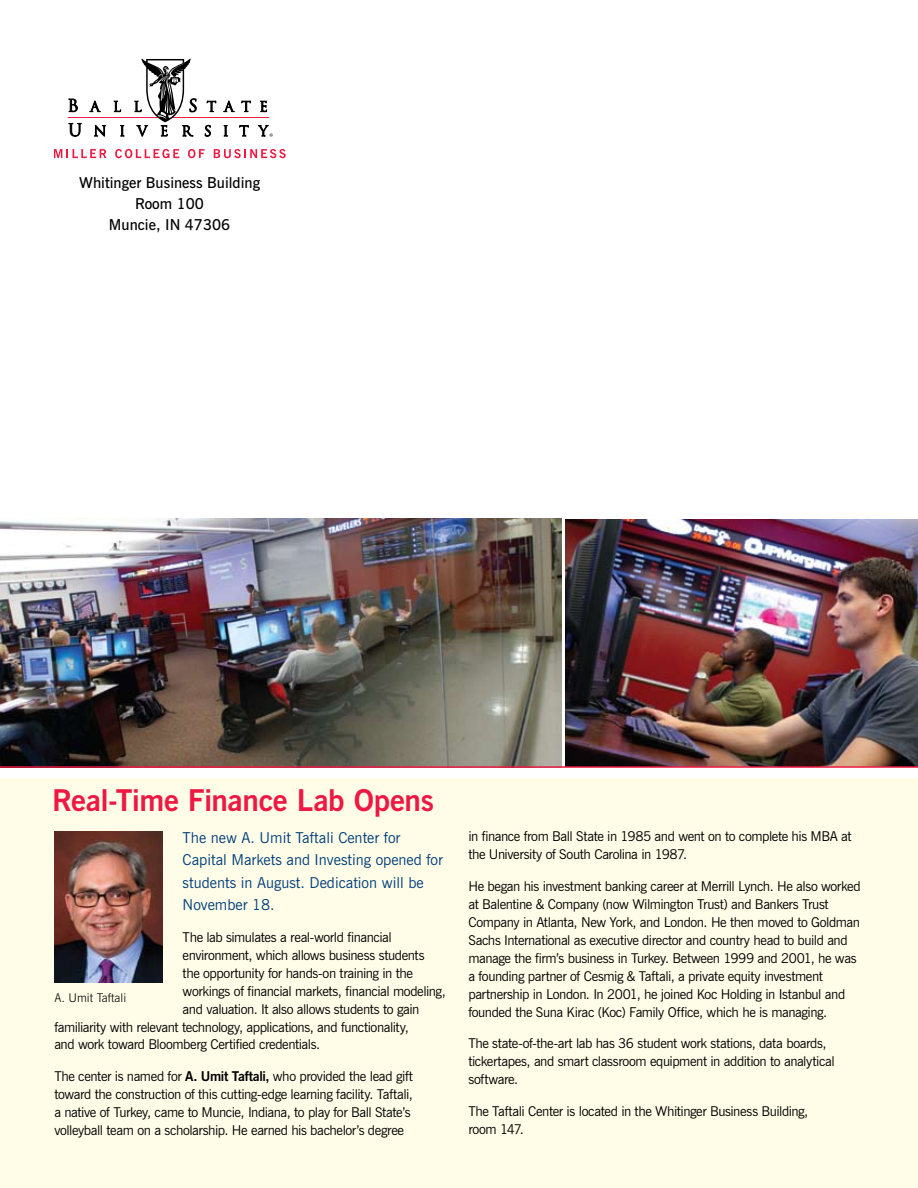
<style>
.page{position:relative;width:918px;height:1188px;background:#fff}
.page>*{position:absolute;margin:0;border:0;box-sizing:border-box;transform-origin:0 0}
.t1{font:700 30px "News Gothic BT";letter-spacing:-.015em;color:#ed1943}
.t2{font:15px/22.5px "News Gothic BT";color:#003e7a}
.t3{font:600 15px/21px "News Gothic BT";color:#000;text-align:center}
.t4{font:13.5px/18px "News Gothic BT";letter-spacing:-.03em;color:#000}
.t5{font:300 12px "News Gothic BT";color:#000}
.s1{font-weight:700}
</style>
<div class="page">
<svg style="left:54px;top:149px;width:52px;height:9px"></svg>
<svg style="left:115px;top:149px;width:64px;height:9px"></svg>
<svg style="left:188px;top:149px;width:17px;height:9px"></svg>
<svg style="left:214px;top:149px;width:72px;height:9px"></svg>
<hr style="left:68px;top:117px;width:91px;height:1px;background:#ed1943">
<hr style="left:171px;top:117px;width:98px;height:1px;background:#ed1943">
<svg style="left:69px;top:99px;width:9px;height:14px"></svg>
<svg style="left:90px;top:101px;width:11px;height:11px"></svg>
<svg style="left:114px;top:101px;width:7px;height:11px"></svg>
<svg style="left:207px;top:101px;width:9px;height:11px"></svg>
<svg style="left:224px;top:101px;width:10px;height:11px"></svg>
<svg style="left:241px;top:101px;width:10px;height:11px"></svg>
<svg style="left:260px;top:101px;width:7px;height:11px"></svg>
<svg style="left:69px;top:123px;width:12px;height:13px"></svg>
<svg style="left:94px;top:125px;width:12px;height:11px"></svg>
<svg style="left:120px;top:125px;width:4px;height:11px"></svg>
<svg style="left:135px;top:59px;width:61px;height:77px"></svg>
<svg style="left:205px;top:125px;width:6px;height:11px"></svg>
<svg style="left:224px;top:125px;width:4px;height:11px"></svg>
<svg style="left:239px;top:125px;width:10px;height:11px"></svg>
<svg style="left:258px;top:125px;width:15px;height:12px"></svg>
<div style="left:0;top:778px;width:918px;height:410px;background:#fffde8"></div>
<img style="left:54px;top:831px;width:108px;height:151px">
<img style="left:566px;top:519px;width:352px;height:247px">
<img style="left:0;top:519px;width:561px;height:247px">
<hr style="left:0;top:766px;width:918px;height:2px;background:#ed1943">
<p class="t3" style="left:79px;top:172px;width:182px">Whitinger Business Building<br>Room 100<br>Muncie, IN 47306</p>
<h1 class="t1" style="left:52px;top:782px;width:383px">Real-Time Finance Lab Opens</h1>
<p class="t2" style="left:183px;top:826px;width:262px">The new A. Umit Taftali Center for<br>Capital Markets and Investing opened for students in August. Dedication will be<br>November 18.</p>
<p class="t4" style="left:183px;top:928px;width:211px">The lab simulates a real-world financial</p>
<p class="t4" style="left:183px;top:946px;width:243px">environment, which allows business students</p>
<p class="t4" style="left:183px;top:964px;width:232px">the opportunity for hands-on training in the</p>
<p class="t4" style="left:183px;top:982px;width:265px">workings of financial markets, financial modeling,</p>
<p class="t4" style="left:183px;top:1000px;width:238px">and valuation. It also allows students to gain</p>
<p class="t4" style="left:54px;top:1018px;width:356px">familiarity with relevant technology, applications, and functionality,</p>
<p class="t4" style="left:54px;top:1036px;width:267px">and work toward Bloomberg Certified credentials.</p>
<p class="t4" style="left:54px;top:1067px;width:360px">The center is named for <span class="s1">A. Umit Taftali,</span> who provided the lead gift toward the construction of this cutting-edge learning facility. Taftali, a native of Turkey, came to Muncie, Indiana, to play for Ball State’s volleyball team on a scholarship. He earned his bachelor’s degree</p>
<p class="t5" style="left:54px;top:990px;width:73px">A. Umit Taftali</p>
<p class="t4" style="left:468px;top:827px;width:385px">in finance from Ball State in 1985 and went on to complete his MBA at the University of South Carolina in 1987.</p>
<p class="t4" style="left:468px;top:877px;width:394px">He began his investment banking career at Merrill Lynch. He also worked at Balentine &amp; Company (now Wilmington Trust) and Bankers Trust Company in Atlanta, New York, and London. He then moved to Goldman Sachs International as executive director and country head to build and manage the firm’s business in Turkey. Between 1999 and 2001, he was a founding partner of Cesmig &amp; Taftali, a private equity investment partnership in London. In 2001, he joined Koc Holding in Istanbul and founded the Suna Kirac (Koc) Family Office, which he is managing.</p>
<p class="t4" style="left:468px;top:1034px;width:368px">The state-of-the-art lab has 36 student work stations, data boards, tickertapes, and smart classroom equipment in addition to analytical software.</p>
<p class="t4" style="left:468px;top:1102px;width:341px">The Taftali Center is located in the Whitinger Business Building, room 147.</p>
</div>
